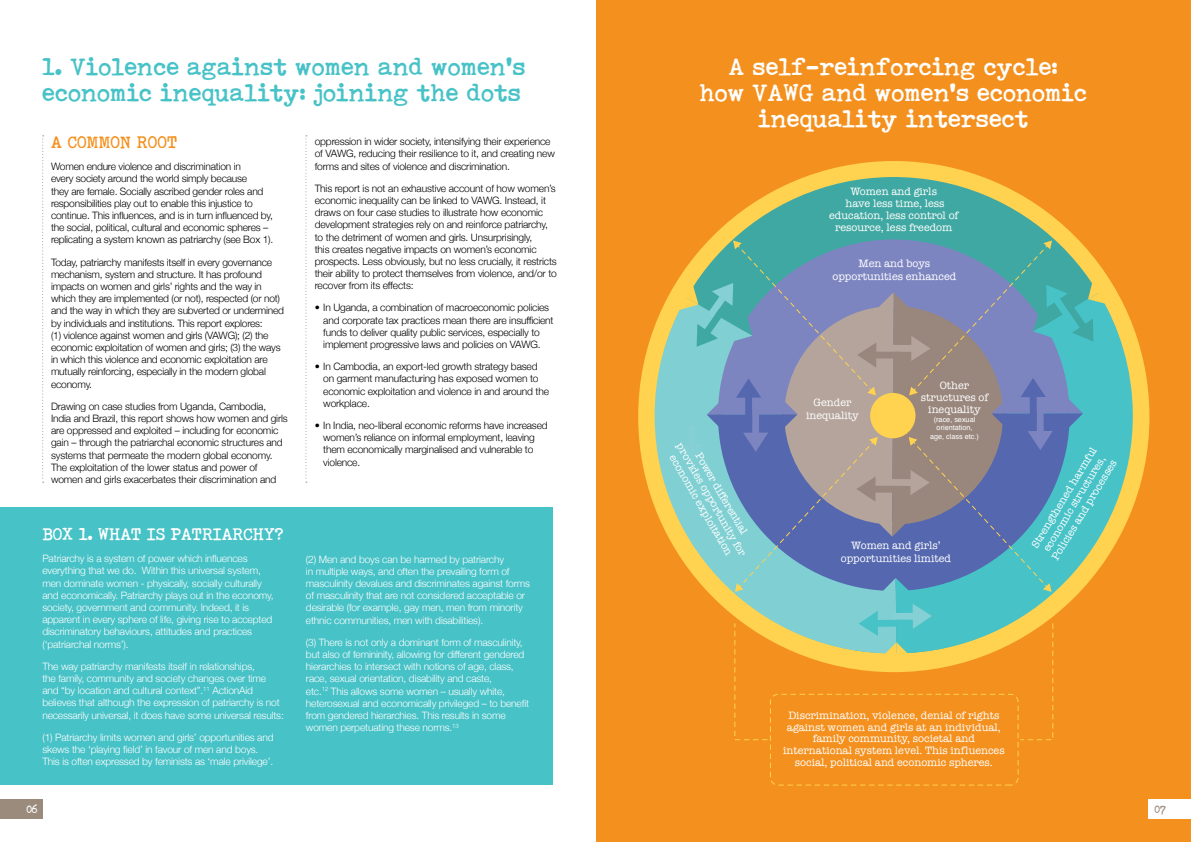
<style>
.page{position:relative;width:1191px;height:842px;background:#fff}
.page>*{position:absolute;margin:0;border:0;box-sizing:border-box;transform-origin:0 0}
.t1{font:800 24px/26px "Smithy XT";letter-spacing:.01em;color:#fff;text-align:center}
.t2{font:800 24px/26px "Smithy XT";letter-spacing:.01em;color:#47c2c7}
.t3{font:800 17px "Smithy XT";color:#fff}
.t4{font:800 17px "Smithy XT";letter-spacing:.01em;color:#f4901d}
.t5{font:10.9px/11.8px "American Typewriter";color:#fff;text-align:center}
.t6{font:300 10.2px/12.2px "Helvetica Neue";letter-spacing:-.015em;color:#000}
.t7{font:300 10.2px/12.2px "Helvetica Neue";letter-spacing:-.015em;color:#fff}
.t8{font:800 10.2px "Smithy XT";color:#fff}
.t9{font:800 10.2px "Smithy XT";color:#9a8b7d}
.t10{font:7.2px/8.7px "Helvetica";color:#fff;text-align:center}
</style>
<div class="page">
<div style="left:0;top:799px;width:43px;height:20px;background:#9a8b7d"></div>
<div style="left:596px;top:0;width:595px;height:842px;background:#f4901d"></div>
<div style="left:638px;top:161px;width:511px;height:511px;background:#ffd24f;border-radius:50%"></div>
<svg style="left:668px;top:175px;width:450px;height:480px"></svg>
<svg style="left:654px;top:297px;width:239px;height:358px"></svg>
<svg style="left:893px;top:293px;width:241px;height:360px"></svg>
<svg style="left:858px;top:604px;width:74px;height:32px;background:#64c8cd"></svg>
<svg style="left:881px;top:642px;width:30px;height:13px"></svg>
<div style="left:770px;top:694px;width:248px;height:91px;border:1px dashed #ffd24f;border-radius:8px"></div>
<svg style="left:734px;top:622px;width:34px;height:119px"></svg>
<svg style="left:1019px;top:622px;width:34px;height:119px"></svg>
<svg style="left:678px;top:240px;width:430px;height:353px;background:#7b99a9"></svg>
<div style="left:0;top:507px;width:553px;height:278px;background:#47c2c7"></div>
<svg style="left:42px;top:135px;width:2px;height:348px"></svg>
<svg style="left:305px;top:135px;width:2px;height:348px"></svg>
<div style="left:1148px;top:799px;width:43px;height:20px;background:#fff"></div>
<h1 class="t2" style="left:42px;top:53px;width:484px">1. Violence against women and women's economic inequality: joining the dots</h1>
<h1 class="t1" style="left:699px;top:53px;width:389px">A self-reinforcing cycle:<br>how VAWG and women's economic inequality intersect</h1>
<h2 class="t4" style="left:51px;top:132px;width:128px">A COMMON ROOT</h2>
<p class="t6" style="left:51px;top:160px;width:224px">Women endure violence and discrimination in<br>every society around the world simply because<br>they are female. Socially ascribed gender roles and responsibilities play out to enable this injustice to continue. This influences, and is in turn influenced by, the social, political, cultural and economic spheres – replicating a system known as patriarchy (see Box 1).</p>
<p class="t6" style="left:51px;top:255px;width:234px">Today, patriarchy manifests itself in every governance mechanism, system and structure. It has profound impacts on women and girls’ rights and the way in which they are implemented (or not), respected (or not) and the way in which they are subverted or undermined by individuals and institutions. This report explores:<br>(1) violence against women and girls (VAWG); (2) the economic exploitation of women and girls; (3) the ways in which this violence and economic exploitation are mutually reinforcing, especially in the modern global economy.</p>
<p class="t6" style="left:51px;top:399px;width:238px">Drawing on case studies from Uganda, Cambodia, India and Brazil, this report shows how women and girls are oppressed and exploited – including for economic gain – through the patriarchal economic structures and systems that permeate the modern global economy.<br>The exploitation of the lower status and power of women and girls exacerbates their discrimination and</p>
<h2 class="t3" style="left:42px;top:523px;width:243px">BOX 1. WHAT IS PATRIARCHY?</h2>
<p class="t7" style="left:42px;top:552px;width:233px">Patriarchy is a system of power which influences everything that we do. Within this universal system, men dominate women - physically, socially culturally and economically. Patriarchy plays out in the economy, society, government and community. Indeed, it is apparent in every sphere of life, giving rise to accepted discriminatory behaviours, attitudes and practices (‘patriarchal norms’).</p>
<p class="t7" style="left:42px;top:659px;width:243px">The way patriarchy manifests itself in relationships,<br>the family, community and society changes over time and “by location and cultural context”.<sup>11</sup> ActionAid believes that although the expression of patriarchy is not necessarily universal, it does have some universal results:</p>
<p class="t7" style="left:42px;top:730px;width:233px">(1) Patriarchy limits women and girls’ opportunities and skews the ‘playing field’ in favour of men and boys.<br>This is often expressed by feminists as ‘male privilege’.</p>
<p class="t8" style="left:26px;top:802px;width:13px">06</p>
<p class="t6" style="left:315px;top:135px;width:242px">oppression in wider society, intensifying their experience of VAWG, reducing their resilience to it, and creating new forms and sites of violence and discrimination.</p>
<p class="t6" style="left:315px;top:181px;width:244px">This report is not an exhaustive account of how women’s economic inequality can be linked to VAWG. Instead, it draws on four case studies to illustrate how economic development strategies rely on and reinforce patriarchy, to the detriment of women and girls. Unsurprisingly,<br>this creates negative impacts on women’s economic prospects. Less obviously, but no less crucially, it restricts their ability to protect themselves from violence, and/or to recover from its effects:</p>
<p class="t6" style="left:323px;top:301px;width:232px;text-indent:-9px">• In Uganda, a combination of macroeconomic policies and corporate tax practices mean there are insufficient funds to deliver quality public services, especially to implement progressive laws and policies on VAWG.</p>
<p class="t6" style="left:323px;top:360px;width:227px;text-indent:-9px">• In Cambodia, an export-led growth strategy based on garment manufacturing has exposed women to economic exploitation and violence in and around the workplace.</p>
<p class="t6" style="left:323px;top:418px;width:226px;text-indent:-9px">• In India, neo-liberal economic reforms have increased women’s reliance on informal employment, leaving them economically marginalised and vulnerable to violence.</p>
<p class="t7" style="left:306px;top:552px;width:225px">(2) Men and boys can be harmed by patriarchy<br>in multiple ways, and often the prevailing form of masculinity devalues and discriminates against forms of masculinity that are not considered acceptable or desirable (for example, gay men, men from minority ethnic communities, men with disabilities).</p>
<p class="t7" style="left:306px;top:635px;width:225px">(3) There is not only a dominant form of masculinity, but also of femininity, allowing for different gendered hierarchies to intersect with notions of age, class, race, sexual orientation, disability and caste,<br>etc.<sup>12</sup> This allows some women – usually white, heterosexual and economically privileged – to benefit from gendered hierarchies. This results in some women perpetuating these norms.<sup>13</sup></p>
<p class="t5" style="left:695px;top:435px;width:130px;rotate:60deg">Power differential provides opportunity for economic exploitation</p>
<p class="t5" style="left:829px;top:186px;width:131px">Women and girls<br>have less time, less education, less control of resource, less freedom</p>
<p class="t5" style="left:832px;top:256px;width:125px;line-height:13px">Men and boys opportunities enhanced</p>
<p class="t5" style="left:806px;top:396px;width:54px;line-height:13px">Gender inequality</p>
<p class="t5" style="left:920px;top:379px;width:69px">Other structures of inequality</p>
<p class="t10" style="left:930px;top:415px;width:50px">(race, sexual orientation, age, class etc.)</p>
<p class="t5" style="left:841px;top:539px;width:112px;line-height:13px">Women and girls’ opportunities limited</p>
<p class="t5" style="left:1028px;top:544px;width:118px;text-align:left;rotate:-59deg">Strengthened harmful economic structures,<br>Policies and processes</p>
<p class="t5" style="left:783px;top:709px;width:223px">Discrimination, violence, denial of rights against women and girls at an individual, family community, societal and international system level. This influences social, political and economic spheres.</p>
<p class="t9" style="left:1154px;top:803px;width:13px">07</p>
</div>
